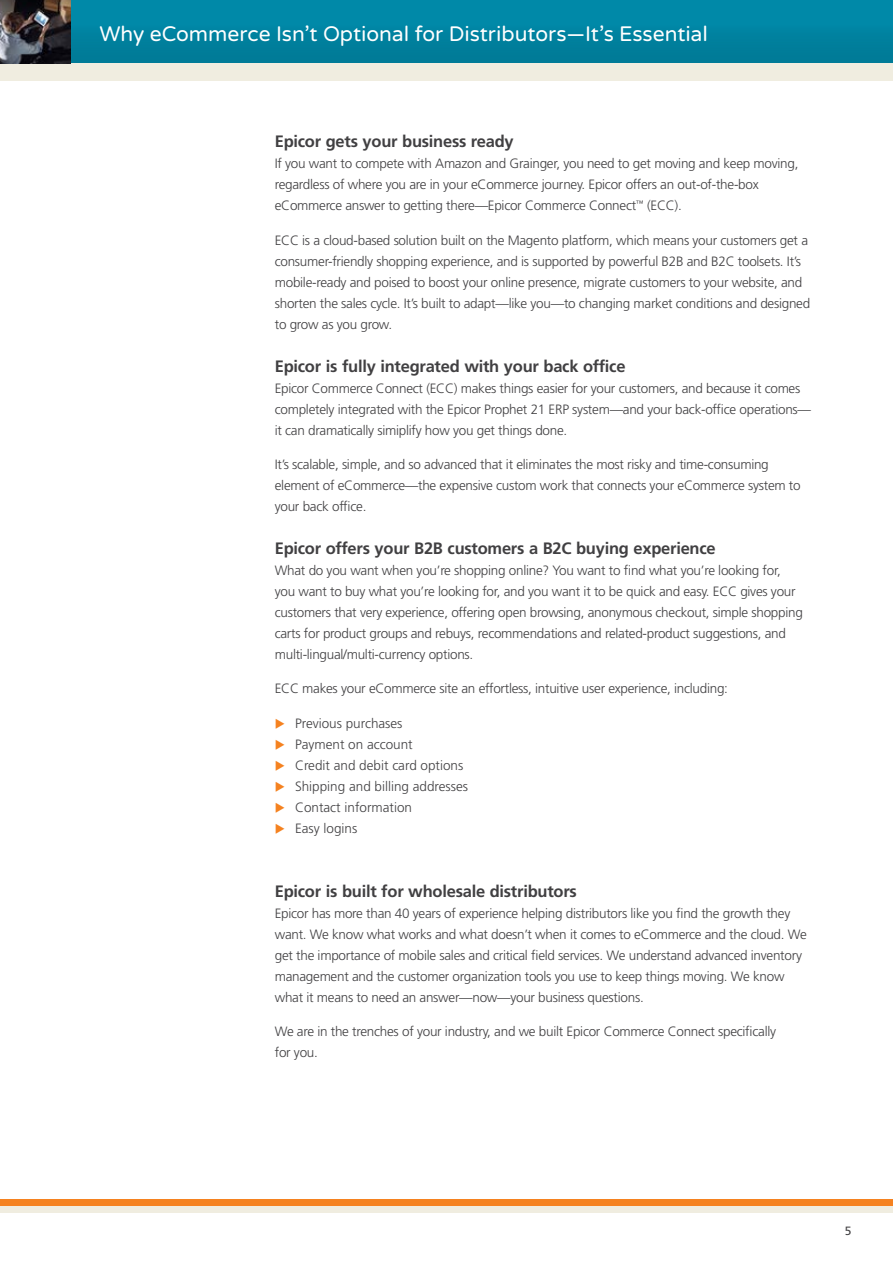
<style>
.page{position:relative;width:893px;height:1263px;background:#fff}
.page>*{position:absolute;margin:0;border:0;box-sizing:border-box;transform-origin:0 0}
.t1{font:21px "Varela Round";color:#fff}
.Body_Subhead{font:700 16.5px "Frutiger LT Std";letter-spacing:-.015em;color:#414042}
.Body_Copy{font:300 13.5px/21px "Frutiger LT Std";letter-spacing:-.02em;color:#414042}
.Body_Copy-2{font:300 13.5px "Frutiger LT Std";color:#414042}
.t2{font:12px "Frutiger LT Std";color:#414042}
</style>
<div class="page">
<div style="left:0;top:1199px;width:893px;height:7px;background:#f58220"></div>
<div style="left:0;top:1206px;width:893px;height:7px;background:#f0ede0"></div>
<div style="left:0;top:0;width:893px;height:63px;background:#0084a2"></div>
<div style="left:0;top:63px;width:893px;height:17px;background:#f0ede0"></div>
<img style="left:0;top:0;width:70px;height:63px">
<h1 class="t1" style="left:99px;top:22px;width:610px">Why eCommerce Isn’t Optional for Distributors—It’s Essential</h1>
<p class="Body_Subhead" style="left:275px;top:132px;width:240px">Epicor gets your business ready</p>
<p class="Body_Copy" style="left:275px;top:153px;width:525px">If you want to compete with Amazon and Grainger, you need to get moving and keep moving, regardless of where you are in your eCommerce journey. Epicor offers an out-of-the-box eCommerce answer to getting there—Epicor Commerce Connect<sup>™</sup> (ECC).</p>
<p class="Body_Copy" style="left:275px;top:230px;width:537px">ECC is a cloud-based solution built on the Magento platform, which means your customers get a consumer-friendly shopping experience, and is supported by powerful B2B and B2C toolsets. It’s mobile-ready and poised to boost your online presence, migrate customers to your website, and shorten the sales cycle. It’s built to adapt—like you—to changing market conditions and designed to grow as you grow.</p>
<p class="Body_Subhead" style="left:275px;top:356px;width:352px">Epicor is fully integrated with your back office</p>
<p class="Body_Copy" style="left:275px;top:378px;width:538px">Epicor Commerce Connect (ECC) makes things easier for your customers, and because it comes completely integrated with the Epicor Prophet 21 ERP system—and your back-office operations— it can dramatically simiplify how you get things done.</p>
<p class="Body_Copy" style="left:275px;top:454px;width:527px">It’s scalable, simple, and so advanced that it eliminates the most risky and time-consuming element of eCommerce—the expensive custom work that connects your eCommerce system to your back office.</p>
<p class="Body_Subhead" style="left:275px;top:538px;width:442px">Epicor offers your B2B customers a B2C buying experience</p>
<p class="Body_Copy" style="left:275px;top:560px;width:530px">What do you want when you’re shopping online? You want to find what you’re looking for, you want to buy what you’re looking for, and you want it to be quick and easy. ECC gives your customers that very experience, offering open browsing, anonymous checkout, simple shopping carts for product groups and rebuys, recommendations and related-product suggestions, and multi-lingual/multi-currency options.</p>
<p class="Body_Copy" style="left:275px;top:678px;width:455px">ECC makes your eCommerce site an effortless, intuitive user experience, including:</p>
<p class="Body_Copy-2" style="left:295px;top:716px;width:109px">Previous purchases</p>
<p class="Body_Copy-2" style="left:295px;top:737px;width:119px">Payment on account</p>
<p class="Body_Copy-2" style="left:295px;top:758px;width:170px">Credit and debit card options</p>
<p class="Body_Copy-2" style="left:295px;top:779px;width:175px">Shipping and billing addresses</p>
<p class="Body_Copy-2" style="left:295px;top:800px;width:119px">Contact information</p>
<p class="Body_Copy-2" style="left:295px;top:821px;width:64px">Easy logins</p>
<p class="Body_Subhead" style="left:275px;top:881px;width:304px">Epicor is built for wholesale distributors</p>
<p class="Body_Copy" style="left:275px;top:903px;width:533px">Epicor has more than 40 years of experience helping distributors like you find the growth they want. We know what works and what doesn’t when it comes to eCommerce and the cloud. We get the importance of mobile sales and critical field services. We understand advanced inventory management and the customer organization tools you use to keep things moving. We know what it means to need an answer—now—your business questions.</p>
<p class="Body_Copy" style="left:275px;top:1021px;width:503px">We are in the trenches of your industry, and we built Epicor Commerce Connect specifically for you.</p>
<p class="t2" style="left:845px;top:1223px;width:8px">5</p>
</div>
